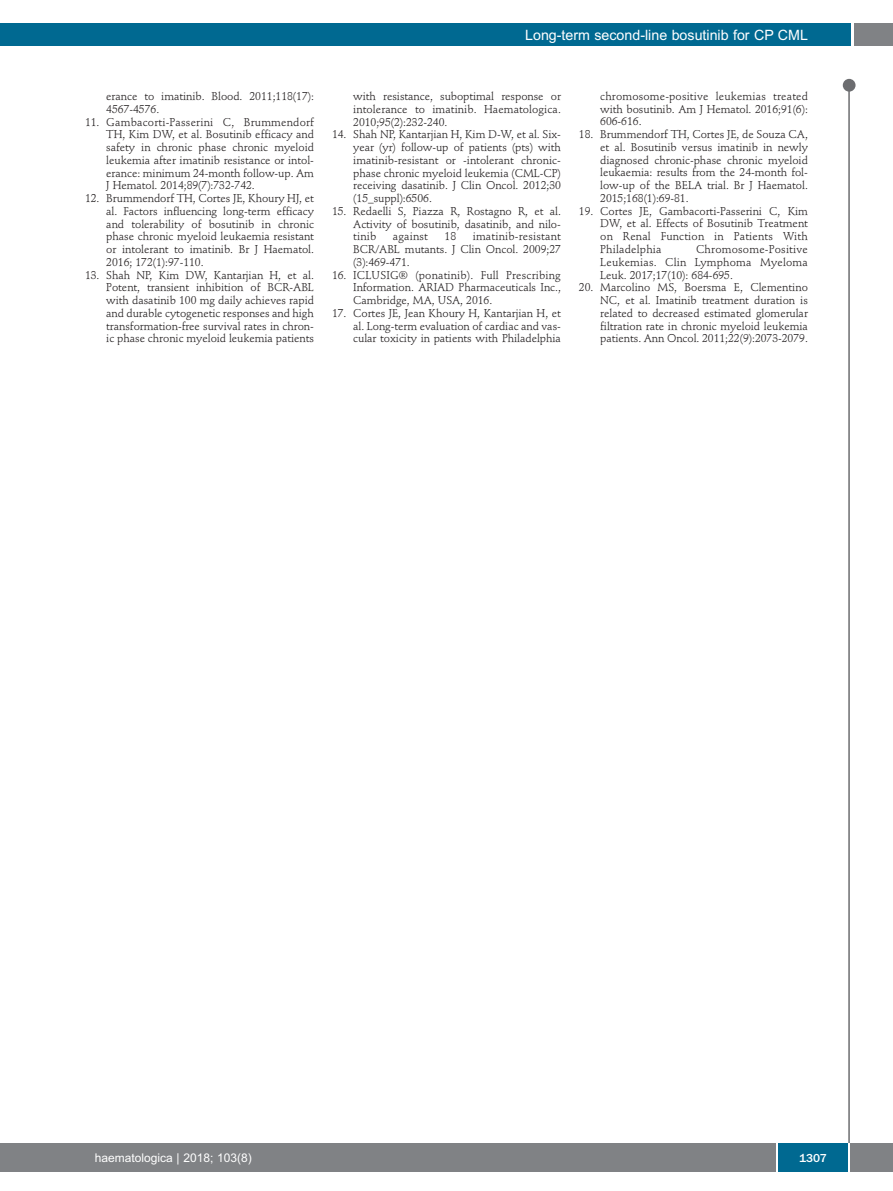
<style>
.page{position:relative;width:893px;height:1191px;background:#fff}
.page>*{position:absolute;margin:0;border:0;box-sizing:border-box;transform-origin:0 0}
.t1{font:14.25px "Arial";color:#fff}
.t2{font:12px "Arial";color:#fff}
.t3{font:500 12px "Franklin Gothic";color:#fff}
.t4{font:11.25px/12.8px "Stempel Schneidler";letter-spacing:-.005em;color:#231f20;text-align:justify}
.t5{font:11.25px "Stempel Schneidler";letter-spacing:.015em;color:#231f20}
</style>
<div class="page">
<div style="left:843px;top:79px;width:12px;height:13px;background:#6c6d70;border-radius:50%"></div>
<hr style="left:848px;top:81px;width:2px;height:1062px;background:#6c6d70">
<div style="left:854px;top:23px;width:39px;height:22px;background:#808285"></div>
<div style="left:1px;top:23px;width:849px;height:22px;background:#006991"></div>
<div style="left:0;top:1143px;width:893px;height:28px;background:#808285"></div>
<div style="left:778px;top:1143px;width:70px;height:28px;background:#006991"></div>
<hr style="left:776px;top:1143px;width:2px;height:28px;background:#fff">
<hr style="left:848px;top:1143px;width:2px;height:28px;background:#fff">
<hr style="left:0;top:23px;width:2px;height:22px;background:#006991">
<p class="t1" style="left:525px;top:27px;width:284px">Long-term second-line bosutinib for CP CML</p>
<p class="t4" style="left:106px;top:91px;width:209px">erance to imatinib. Blood. 2011;118(17):<br>4567-4576.</p>
<p class="t4" style="left:106px;top:116px;width:209px;text-indent:-21px">11. Gambacorti-Passerini C, Brummendorf TH, Kim DW, et al. Bosutinib efficacy and safety in chronic phase chronic myeloid leukemia after imatinib resistance or intol&shy;erance: minimum 24-month follow-up. Am J Hematol. 2014;89(7):732-742.</p>
<p class="t4" style="left:106px;top:193px;width:209px;text-indent:-21px">12. Brummendorf TH, Cortes JE, Khoury HJ, et al. Factors influencing long-term efficacy and tolerability of bosutinib in chronic phase chronic myeloid leukaemia resistant or intolerant to imatinib. Br J Haematol.<br>2016; 172(1):97-110.</p>
<p class="t4" style="left:106px;top:269px;width:209px;text-indent:-21px">13. Shah NP, Kim DW, Kantarjian H, et al.<br>Potent, transient inhibition of BCR-ABL with dasatinib 100 mg daily achieves rapid and durable cytogenetic responses and high transformation-free survival rates in chron&shy;ic phase chronic myeloid leukemia patients</p>
<p class="t4" style="left:353px;top:91px;width:209px">with resistance, suboptimal response or intolerance to imatinib. Haematologica.<br>2010;95(2):232-240.</p>
<p class="t4" style="left:353px;top:129px;width:209px;text-indent:-21px">14. Shah NP, Kantarjian H, Kim D-W, et al. Six&shy;year (yr) follow-up of patients (pts) with imatinib-resistant or -intolerant chronic&shy;phase chronic myeloid leukemia (CML-CP) receiving dasatinib. J Clin Oncol. 2012;30 (15_suppl):6506.</p>
<p class="t4" style="left:353px;top:206px;width:209px;text-indent:-21px">15. Redaelli S, Piazza R, Rostagno R, et al.<br>Activity of bosutinib, dasatinib, and nilo&shy;tinib</p>
<p class="t4" style="left:353px;top:231px;width:209px;text-indent:119px">imatinib-resistant BCR/ABL mutants. J Clin Oncol. 2009;27 (3):469-471.</p>
<p class="t4" style="left:353px;top:269px;width:209px;text-indent:-21px">16. ICLUSIG® (ponatinib). Full Prescribing Information. ARIAD Pharmaceuticals Inc., Cambridge, MA, USA, 2016.</p>
<p class="t4" style="left:353px;top:308px;width:209px;text-indent:-21px">17. Cortes JE, Jean Khoury H, Kantarjian H, et al. Long-term evaluation of cardiac and vas&shy;cular toxicity in patients with Philadelphia</p>
<p class="t5" style="left:393px;top:232px;width:37px">against</p>
<p class="t4" style="left:444px;top:231px;width:13px">18</p>
<p class="t4" style="left:600px;top:91px;width:209px">chromosome-positive leukemias treated with bosutinib. Am J Hematol. 2016;91(6):<br>606-616.</p>
<p class="t4" style="left:600px;top:129px;width:209px;text-indent:-21px">18. Brummendorf TH, Cortes JE, de Souza CA, et al. Bosutinib versus imatinib in newly diagnosed chronic-phase chronic myeloid leukaemia: results from the 24-month fol&shy;low-up of the BELA trial. Br J Haematol.<br>2015;168(1):69-81.</p>
<p class="t4" style="left:600px;top:206px;width:209px;text-indent:-21px">19. Cortes JE, Gambacorti-Passerini C, Kim DW, et al. Effects of Bosutinib Treatment on Renal Function in Patients With Philadelphia</p>
<p class="t4" style="left:600px;top:244px;width:209px;text-indent:96px">Chromosome-Positive Leukemias. Clin Lymphoma Myeloma Leuk. 2017;17(10): 684-695.</p>
<p class="t4" style="left:600px;top:282px;width:209px;text-indent:-21px">20. Marcolino MS, Boersma E, Clementino NC, et al. Imatinib treatment duration is related to decreased estimated glomerular filtration rate in chronic myeloid leukemia patients. Ann Oncol. 2011;22(9):2073-2079.</p>
<p class="t2" style="left:95px;top:1150px;width:158px">haematologica | 2018; 103(8)</p>
<p class="t3" style="left:799px;top:1150px;width:29px">1307</p>
</div>
